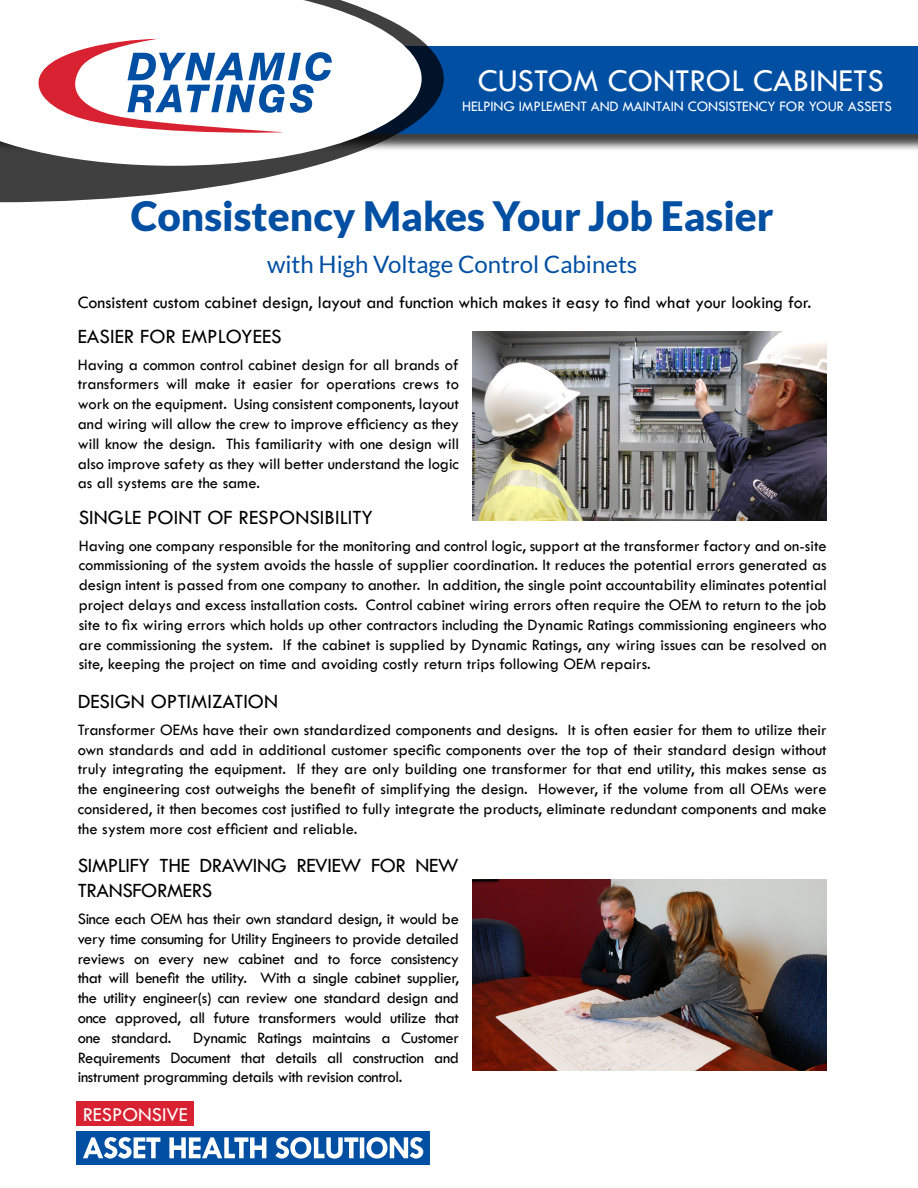
<style>
.page{position:relative;width:918px;height:1188px;background:#fff}
.page>*{position:absolute;margin:0;border:0;box-sizing:border-box;transform-origin:0 0}
.t1{font:900 40.5px "Lato";color:#004fa3}
.t2{font:33px "Tw Cen";color:#fff}
.t3{font:24px "Lato";color:#004fa3}
.t4{font:21px "Tw Cen";color:#000}
.t5{font:21px/25.2px "Tw Cen";letter-spacing:-.02em;color:#000}
.t6{font:20.4px "Tw Cen";color:#fff}
.t7{font:18px "Tw Cen";color:#000}
.t8{font:16.5px/19.8px "Tw Cen";color:#000;text-align:justify}
.t9{font:15px "Tw Cen";letter-spacing:-.01em;color:#fff}
</style>
<div class="page">
<div style="left:0;top:48px;width:918px;height:105px;background:#000;opacity:.75"></div>
<div style="left:0;top:46px;width:918px;height:88px;background:#004fa3"></div>
<svg style="left:0;top:41px;width:444px;height:161px"></svg>
<svg style="left:0;top:0;width:422px;height:166px"></svg>
<svg style="left:38px;top:39px;width:294px;height:96px"></svg>
<div style="left:76px;top:1131px;width:354px;height:34px;background:#004fa3"></div>
<svg style="left:83px;top:1137px;width:340px;height:22px"></svg>
<div style="left:76px;top:1102px;width:118px;height:24px;background:#d82231"></div>
<img style="left:472px;top:331px;width:355px;height:190px">
<img style="left:472px;top:879px;width:355px;height:192px">
<h2 class="t2" style="left:478px;top:61px;width:408px">CUSTOM CONTROL CABINETS</h2>
<p class="t9" style="left:462px;top:97px;width:431px">HELPING IMPLEMENT AND MAINTAIN CONSISTENCY FOR YOUR ASSETS</p>
<h1 class="t1" style="left:131px;top:192px;width:644px">Consistency Makes Your Job Easier</h1>
<h3 class="t3" style="left:267px;top:251px;width:372px">with High Voltage Control Cabinets</h3>
<p class="t7" style="left:78px;top:292px;width:735px">Consistent custom cabinet design, layout and function which makes it easy to find what your looking for.</p>
<p class="t4" style="left:78px;top:324px;width:205px">EASIER FOR EMPLOYEES</p>
<p class="t8" style="left:78px;top:354px;width:383px">Having a common control cabinet design for all brands of transformers will make it easier for operations crews to work on the equipment. Using consistent components, layout and wiring will allow the crew to improve efficiency as they will know the design. This familiarity with one design will also improve safety as they will better understand the logic as all systems are the same.</p>
<p class="t4" style="left:79px;top:505px;width:296px">SINGLE POINT OF RESPONSIBILITY</p>
<p class="t8" style="left:79px;top:536px;width:749px">Having one company responsible for the monitoring and control logic, support at the transformer factory and on-site commissioning of the system avoids the hassle of supplier coordination. It reduces the potential errors generated as design intent is passed from one company to another. In addition, the single point accountability eliminates potential project delays and excess installation costs. Control cabinet wiring errors often require the OEM to return to the job site to fix wiring errors which holds up other contractors including the Dynamic Ratings commissioning engineers who are commissioning the system. If the cabinet is supplied by Dynamic Ratings, any wiring issues can be resolved on site, keeping the project on time and avoiding costly return trips following OEM repairs.</p>
<p class="t4" style="left:78px;top:689px;width:202px">DESIGN OPTIMIZATION</p>
<p class="t8" style="left:78px;top:720px;width:750px">Transformer OEMs have their own standardized components and designs. It is often easier for them to utilize their own standards and add in additional customer specific components over the top of their standard design without truly integrating the equipment. If they are only building one transformer for that end utility, this makes sense as the engineering cost outweighs the benefit of simplifying the design. However, if the volume from all OEMs were considered, it then becomes cost justified to fully integrate the products, eliminate redundant components and make the system more cost efficient and reliable.</p>
<p class="t5" style="left:78px;top:853px;width:383px">SIMPLIFY THE DRAWING REVIEW FOR NEW<br>TRANSFORMERS</p>
<p class="t8" style="left:78px;top:909px;width:383px">Since each OEM has their own standard design, it would be very time consuming for Utility Engineers to provide detailed reviews on every new cabinet and to force consistency that will benefit the utility. With a single cabinet supplier, the utility engineer(s) can review one standard design and once approved, all future transformers would utilize that one standard.</p>
<p class="t8" style="left:78px;top:1028px;width:383px;text-indent:115px">Dynamic Ratings maintains a Customer Requirements Document that details all construction and instrument programming details with revision control.</p>
<p class="t6" style="left:83px;top:1102px;width:107px">RESPONSIVE</p>
</div>
